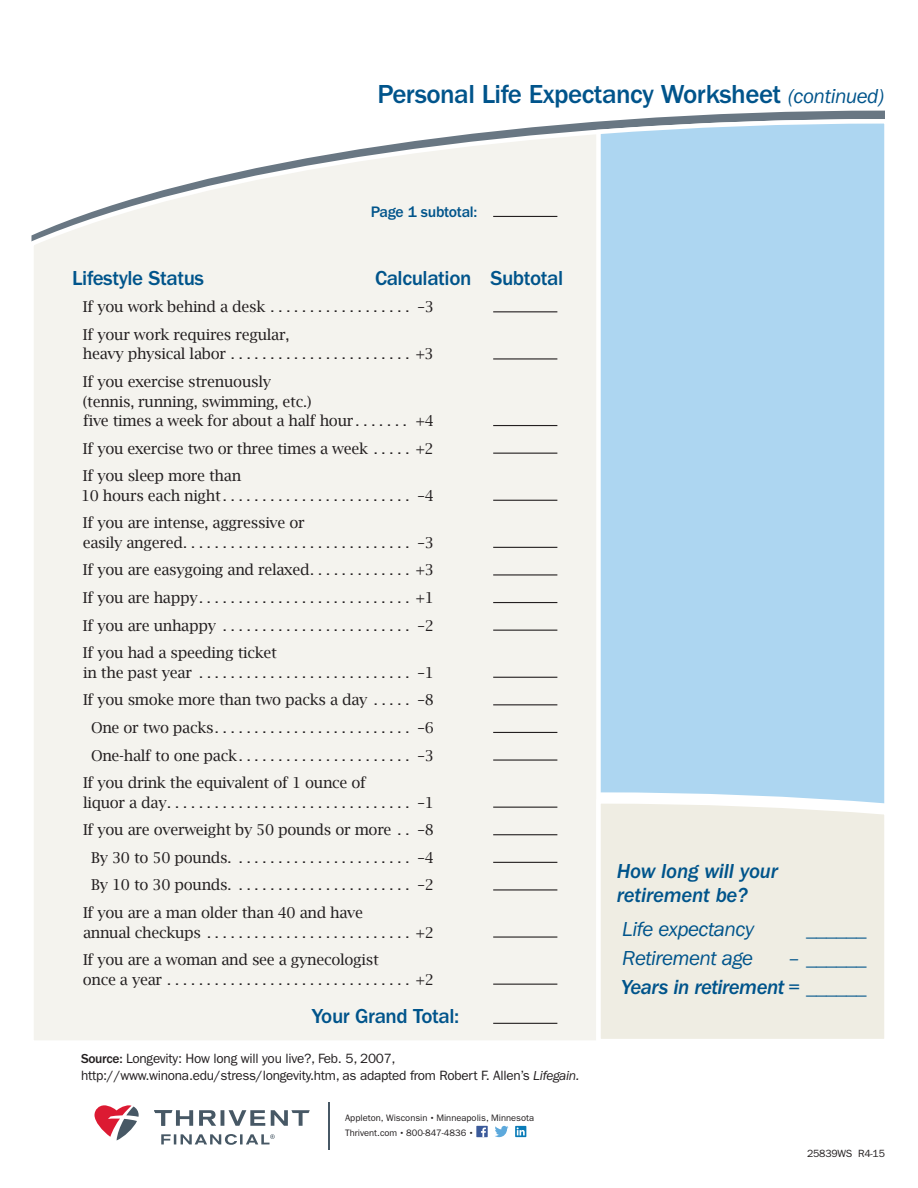
<style>
.page{position:relative;width:918px;height:1188px;background:#fff}
.page>*{position:absolute;margin:0;border:0;box-sizing:border-box;transform-origin:0 0}
.t1{font:500 27px "ITC Franklin Gothic Std";letter-spacing:-.02em;color:#00548b}
.t2{font:21px/24px "ITC Franklin Gothic Std Med It";letter-spacing:-.01em;color:#00548b}
.t3{font:500 21px "ITC Franklin Gothic Std";letter-spacing:-.02em;color:#00548b}
.t4{font:italic 21px "ITC Franklin Gothic Std";letter-spacing:-.025em;color:#00548b}
.t5{font:500 15.75px "ITC Franklin Gothic Std";letter-spacing:-.02em;color:#00548b}
.t6{font:15px/27.6px "Lucida Bright";letter-spacing:-.02em;color:#231f20}
.t7{font:13.5px/16.5px "ITC Franklin Gothic Std";letter-spacing:-.02em;color:#231f20}
.t8{font:10.5px "ITC Franklin Gothic Std";letter-spacing:-.02em;color:#231f20}
.t9{font:9.3px/14.4px "ITC Franklin Gothic Std";color:#231f20}
.s1{font-weight:400;font-style:italic;font-size:21px}
.s2{font-weight:500}
.s3{font-style:italic}
.s4{font-family:"ITC Franklin Gothic Std";font-style:italic}
</style>
<div class="page">
<svg style="left:667px;top:111px;width:218px;height:6px"></svg>
<div style="left:31px;top:121px;width:563px;height:919px;background:#f4f3ee"></div>
<div style="left:594px;top:117px;width:291px;height:680px;background:#add6f1"></div>
<hr style="left:493px;top:216px;width:64px;height:1px;background:#231f20">
<hr style="left:493px;top:311px;width:64px;height:1px;background:#231f20">
<hr style="left:493px;top:358px;width:64px;height:2px;background:#231f20">
<hr style="left:493px;top:425px;width:64px;height:1px;background:#231f20">
<hr style="left:493px;top:453px;width:64px;height:1px;background:#231f20">
<hr style="left:493px;top:500px;width:64px;height:1px;background:#231f20">
<hr style="left:493px;top:547px;width:64px;height:1px;background:#231f20">
<hr style="left:493px;top:574px;width:64px;height:2px;background:#231f20">
<hr style="left:493px;top:602px;width:64px;height:1px;background:#231f20">
<hr style="left:493px;top:630px;width:64px;height:1px;background:#231f20">
<hr style="left:493px;top:677px;width:64px;height:1px;background:#231f20">
<hr style="left:493px;top:704px;width:64px;height:1px;background:#231f20">
<hr style="left:493px;top:732px;width:64px;height:1px;background:#231f20">
<hr style="left:493px;top:759px;width:64px;height:2px;background:#231f20">
<hr style="left:493px;top:807px;width:64px;height:1px;background:#231f20">
<hr style="left:493px;top:834px;width:64px;height:1px;background:#231f20">
<hr style="left:493px;top:862px;width:64px;height:1px;background:#231f20">
<hr style="left:493px;top:889px;width:64px;height:2px;background:#231f20">
<hr style="left:493px;top:936px;width:64px;height:2px;background:#231f20">
<hr style="left:493px;top:984px;width:64px;height:1px;background:#231f20">
<hr style="left:493px;top:1023px;width:64px;height:1px;background:#231f20">
<svg style="left:495px;top:1126px;width:13px;height:11px"></svg>
<svg style="left:515px;top:1126px;width:11px;height:11px"></svg>
<div style="left:476px;top:1126px;width:12px;height:11px;background:#3b5a9a"></div>
<svg style="left:481px;top:1128px;width:5px;height:9px"></svg>
<hr style="left:329px;top:1102px;width:1px;height:48px;background:#475865">
<hr style="left:221px;top:1110px;width:3px;height:16px;background:#475865">
<svg style="left:229px;top:1110px;width:36px;height:16px"></svg>
<svg style="left:271px;top:1110px;width:39px;height:16px"></svg>
<svg style="left:154px;top:1110px;width:39px;height:16px"></svg>
<svg style="left:199px;top:1110px;width:17px;height:16px"></svg>
<svg style="left:161px;top:1134px;width:114px;height:11px"></svg>
<svg style="left:94px;top:1105px;width:45px;height:35px"></svg>
<svg style="left:596px;top:791px;width:289px;height:6px"></svg>
<svg style="left:594px;top:797px;width:291px;height:243px;background:#efeee4"></svg>
<h1 class="t1" style="left:377px;top:79px;width:508px">Personal Life Expectancy Worksheet <span class="s1">(continued)</span></h1>
<p class="t5" style="left:371px;top:203px;width:108px">Page 1 subtotal:</p>
<h2 class="t3" style="left:72px;top:266px;width:133px">Lifestyle Status</h2>
<h2 class="t3" style="left:375px;top:266px;width:190px">Calculation Subtotal</h2>
<p class="t6" style="left:83px;top:293px;width:352px">If you work behind a desk . . . . . . . . . . . . . . . . . –3<br>If your work requires regular,</p>
<p class="t6" style="left:83px;top:340px;width:352px">heavy physical labor . . . . . . . . . . . . . . . . . . . . . . +3<br>If you exercise strenuously</p>
<p class="t6" style="left:83px;top:391px;width:353px;line-height:19.5px">(tennis, running, swimming, etc.)<br>five times a week for about a half hour . . . . . . . +4</p>
<p class="t6" style="left:83px;top:434px;width:352px">If you exercise two or three times a week . . . . +2<br>If you sleep more than</p>
<p class="t6" style="left:81px;top:482px;width:354px">10 hours each night . . . . . . . . . . . . . . . . . . . . . . . –4<br>If you are intense, aggressive or</p>
<p class="t6" style="left:83px;top:529px;width:353px;text-align:justify">easily angered . . . . . . . . . . . . . . . . . . . . . . . . . . . . –3<br>If you are easygoing and relaxed . . . . . . . . . . . . +3<br>If you are happy . . . . . . . . . . . . . . . . . . . . . . . . . . +1<br>If you are unhappy . . . . . . . . . . . . . . . . . . . . . . . –2<br>If you had a speeding ticket</p>
<p class="t6" style="left:83px;top:659px;width:352px">in the past year . . . . . . . . . . . . . . . . . . . . . . . . . . –1</p>
<p class="t6" style="left:83px;top:686px;width:352px">If you smoke more than two packs a day . . . . –8</p>
<p class="t6" style="left:91px;top:714px;width:344px">One or two packs . . . . . . . . . . . . . . . . . . . . . . . . –6</p>
<p class="t6" style="left:91px;top:741px;width:344px">One-half to one pack . . . . . . . . . . . . . . . . . . . . . –3</p>
<p class="t6" style="left:83px;top:769px;width:285px">If you drink the equivalent of 1 ounce of</p>
<p class="t6" style="left:83px;top:788px;width:352px">liquor a day . . . . . . . . . . . . . . . . . . . . . . . . . . . . . . –1</p>
<p class="t6" style="left:83px;top:816px;width:352px">If you are overweight by 50 pounds or more . –8</p>
<p class="t6" style="left:91px;top:844px;width:344px">By 30 to 50 pounds. . . . . . . . . . . . . . . . . . . . . . –4</p>
<p class="t6" style="left:91px;top:871px;width:344px">By 10 to 30 pounds. . . . . . . . . . . . . . . . . . . . . . –2</p>
<p class="t6" style="left:83px;top:899px;width:282px">If you are a man older than 40 and have</p>
<p class="t6" style="left:83px;top:918px;width:352px">annual checkups . . . . . . . . . . . . . . . . . . . . . . . . . +2<br>If you are a woman and see a gynecologist</p>
<p class="t6" style="left:83px;top:965px;width:353px">once a year . . . . . . . . . . . . . . . . . . . . . . . . . . . . . . +2</p>
<h2 class="t3" style="left:312px;top:1004px;width:149px">Your Grand Total:</h2>
<p class="t7" style="left:81px;top:1050px;width:500px"><span class="s2">Source:</span> Longevity: How long will you live?, Feb. 5, 2007, http://www.winona.edu/stress/longevity.htm, as adapted from Robert F. Allen’s <span class="s3">Lifegain.</span></p>
<p class="t9" style="left:345px;top:1111px;width:191px">Appleton, Wisconsin <span class="s2">•</span> Minneapolis, Minnesota<br>Thrivent.com <span class="s2">•</span> 800-847-4836 <span class="s2">•</span></p>
<h2 class="t2" style="left:617px;top:860px;width:163px">How long will your retirement be?</h2>
<h2 class="t4" style="left:622px;top:917px;width:133px">Life expectancy</h2>
<h2 class="t4" style="left:806px;top:917px;width:62px">______</h2>
<h2 class="t4" style="left:622px;top:946px;width:132px">Retirement age</h2>
<h2 class="t4" style="left:789px;top:946px;width:79px">– ______</h2>
<h2 class="t2" style="left:621px;top:976px;width:247px">Years in retirement <span class="s4">= ______</span></h2>
<p class="t8" style="left:807px;top:1147px;width:79px">25839WS R4-15</p>
</div>
